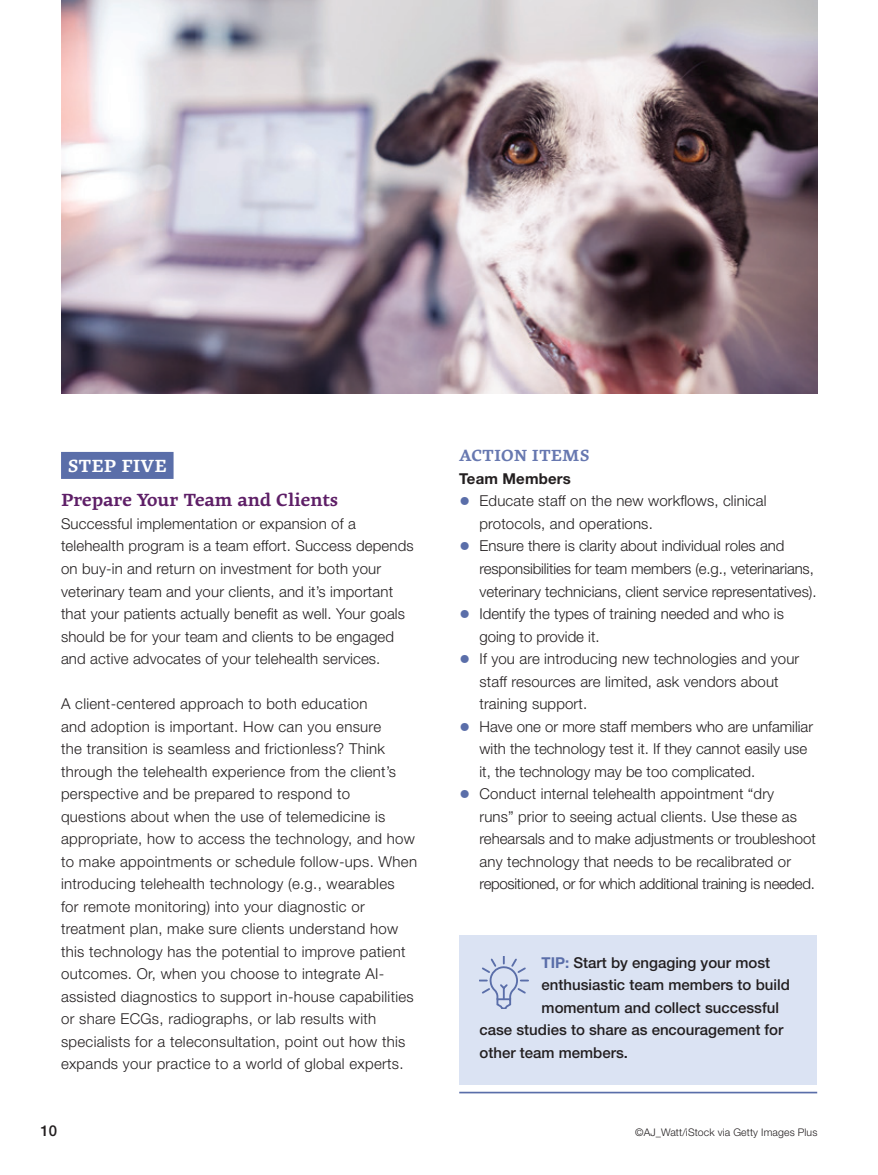
<style>
.page{position:relative;width:878px;height:1175px;background:#fff}
.page>*{position:absolute;margin:0;border:0;box-sizing:border-box;transform-origin:0 0}
.t1{font:700 18px "Geneo Std";letter-spacing:-.005em;color:#5e1f67}
.t2{font:700 18px "Geneo Std";color:#fff}
.t3{font:700 16.5px "Geneo Std";color:#6778b0}
.t4{font:300 15px/22.5px "Helvetica Neue";letter-spacing:.01em;color:#231f20}
.t5{font:500 15px "Helvetica Neue";color:#231f20}
.t6{font:700 15px "Helvetica Neue";letter-spacing:.01em;color:#231f20}
.t7{font:300 10.5px "Helvetica Neue";letter-spacing:.01em;color:#231f20}
.s1{font-size:22.5px;color:#5a6ea9}
.s2{font-weight:700;color:#5a6ea9}
</style>
<div class="page">
<div style="left:459px;top:936px;width:358px;height:149px;background:#dbe3f3"></div>
<hr style="left:459px;top:1091px;width:358px;height:2px;background:#5a6ea9">
<svg style="left:479px;top:956px;width:49px;height:52px"></svg>
<div style="left:61px;top:452px;width:112px;height:27px;background:#5a6ea9"></div>
<img style="left:61px;top:0;width:756px;height:394px">
<p class="t2" style="left:68px;top:455px;width:100px">STEP FIVE</p>
<p class="t1" style="left:61px;top:489px;width:279px">Prepare Your Team and Clients</p>
<p class="t4" style="left:61px;top:512px;width:354px">Successful implementation or expansion of a telehealth program is a team effort. Success depends on buy-in and return on investment for both your veterinary team and your clients, and it’s important that your patients actually benefit as well. Your goals should be for your team and clients to be engaged and active advocates of your telehealth services.</p>
<p class="t4" style="left:61px;top:692px;width:357px">A client-centered approach to both education<br>and adoption is important. How can you ensure<br>the transition is seamless and frictionless? Think through the telehealth experience from the client’s perspective and be prepared to respond to questions about when the use of telemedicine is appropriate, how to access the technology, and how to make appointments or schedule follow-ups. When introducing telehealth technology (e.g., wearables<br>for remote monitoring) into your diagnostic or treatment plan, make sure clients understand how this technology has the potential to improve patient outcomes. Or, when you choose to integrate AI&shy;assisted diagnostics to support in-house capabilities or share ECGs, radiographs, or lab results with specialists for a teleconsultation, point out how this expands your practice to a world of global experts.</p>
<p class="t3" style="left:459px;top:446px;width:132px">ACTION ITEMS</p>
<p class="t6" style="left:459px;top:469px;width:113px">Team Members</p>
<p class="t4" style="left:479px;top:489px;width:288px;text-indent:-20px"><span class="s1">•</span> Educate staff on the new workflows, clinical protocols, and operations.</p>
<p class="t4" style="left:479px;top:534px;width:338px;text-indent:-20px"><span class="s1">•</span> Ensure there is clarity about individual roles and responsibilities for team members (e.g., veterinarians, veterinary technicians, client service representatives).</p>
<p class="t4" style="left:479px;top:602px;width:306px;text-indent:-20px"><span class="s1">•</span> Identify the types of training needed and who is going to provide it.</p>
<p class="t4" style="left:479px;top:647px;width:321px;text-indent:-20px"><span class="s1">•</span> If you are introducing new technologies and your staff resources are limited, ask vendors about training support.</p>
<p class="t4" style="left:479px;top:714px;width:335px;text-indent:-20px"><span class="s1">•</span> Have one or more staff members who are unfamiliar with the technology test it. If they cannot easily use it, the technology may be too complicated.</p>
<p class="t4" style="left:479px;top:782px;width:338px;text-indent:-20px"><span class="s1">•</span> Conduct internal telehealth appointment “dry<br>runs” prior to seeing actual clients. Use these as rehearsals and to make adjustments or troubleshoot any technology that needs to be recalibrated or repositioned, or for which additional training is needed.</p>
<p class="t5" style="left:541px;top:953px;width:230px"><span class="s2">TIP:</span> Start by engaging your most</p>
<p class="t5" style="left:541px;top:976px;width:250px">enthusiastic team members to build</p>
<p class="t5" style="left:541px;top:998px;width:239px">momentum and collect successful</p>
<p class="t5" style="left:479px;top:1021px;width:305px">case studies to share as encouragement for</p>
<p class="t5" style="left:479px;top:1043px;width:150px">other team members.</p>
<p class="t5" style="left:40px;top:1121px;width:18px">10</p>
<p class="t7" style="left:635px;top:1126px;width:184px">©AJ_Watt/iStock via Getty Images Plus</p>
</div>
